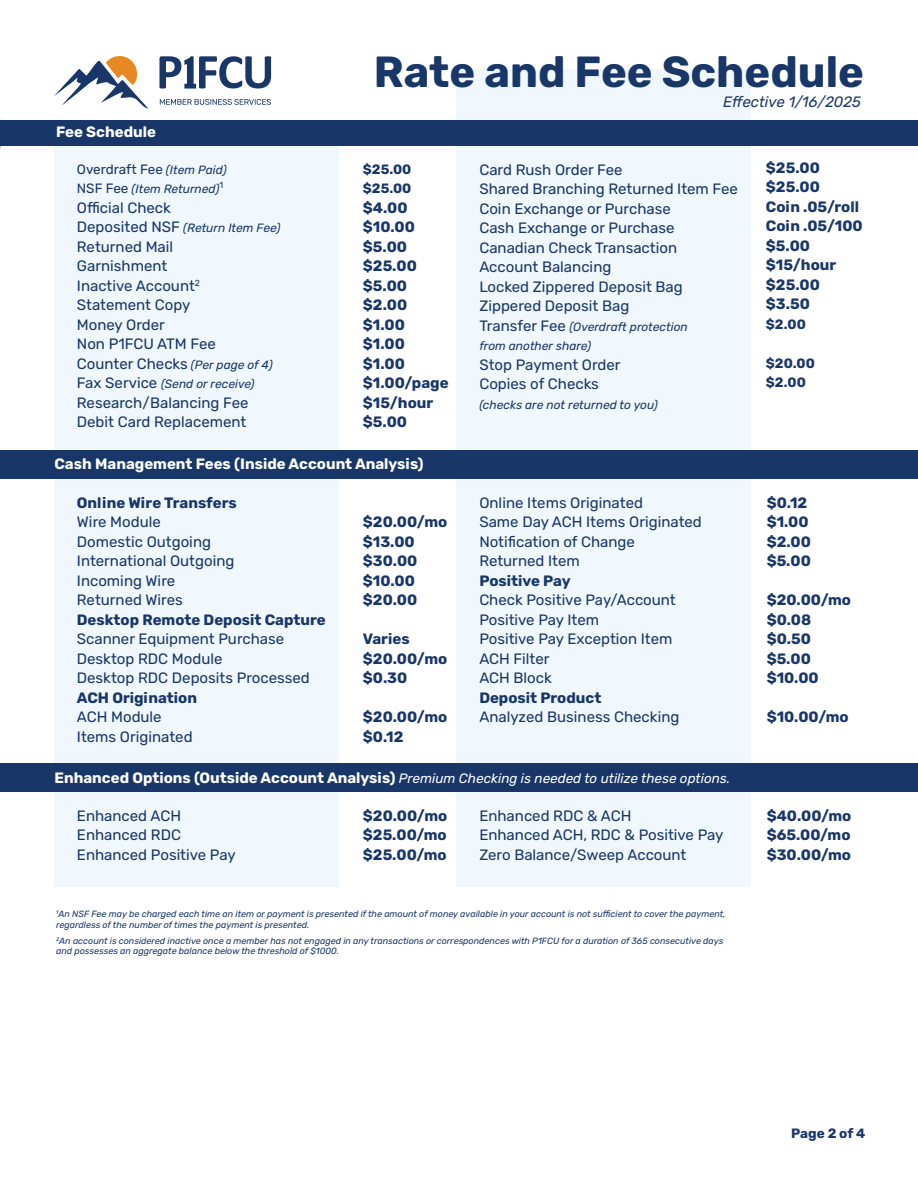
<style>
.page{position:relative;width:918px;height:1188px;background:#fff}
.page>*{position:absolute;margin:0;border:0;box-sizing:border-box;transform-origin:0 0}
.t1{font:700 43.5px "Rubik";color:#183667}
.t2{font:15px/19.5px "Rubik";color:#183667}
.t3{font:700 15px/19.5px "Rubik";color:#183667}
.t4{font:700 15px "Rubik";color:#fff}
.t5{font:italic 15px "Rubik";color:#1b3769}
.t6{font:italic 13.5px "Rubik";color:#fff}
.t7{font:700 13.5px/19.5px "Rubik";color:#183667}
.t8{font:13.5px "Rubik";letter-spacing:-.005em;color:#183667}
.t9{font:italic 12px/19.5px "Rubik";color:#183667}
.t10{font:italic 9px/10.5px "Rubik";color:#183667}
.s1{font-style:italic;font-size:12px}
.s2{font-style:normal;font-size:13.5px}
.s3{font-style:normal;font-size:15px}
.s4{font-weight:700;font-style:normal;font-size:15px}
</style>
<div class="page">
<div style="left:55px;top:135px;width:284px;height:634px;background:#f0f8fd"></div>
<div style="left:457px;top:69px;width:294px;height:700px;background:#f0f8fd"></div>
<div style="left:0;top:120px;width:918px;height:25px;background:#183667"></div>
<div style="left:0;top:450px;width:918px;height:29px;background:#183667"></div>
<div style="left:55px;top:777px;width:284px;height:109px;background:#f0f8fd"></div>
<div style="left:457px;top:777px;width:294px;height:109px;background:#f0f8fd"></div>
<div style="left:0;top:763px;width:918px;height:29px;background:#183667"></div>
<svg style="left:54px;top:56px;width:95px;height:53px"></svg>
<svg style="left:159px;top:56px;width:112px;height:33px"></svg>
<svg style="left:160px;top:99px;width:111px;height:6px"></svg>
<p class="t4" style="left:56px;top:124px;width:101px">Fee Schedule</p>
<p class="t8" style="left:77px;top:161px;width:151px">Overdraft Fee <span class="s1">(Item Paid)</span></p>
<p class="t9" style="left:77px;top:179px;width:148px"><span class="s2">NSF Fee</span> (Item Returned)<sup>1</sup></p>
<p class="t2" style="left:77px;top:198px;width:96px">Official Check</p>
<p class="t9" style="left:77px;top:218px;width:205px"><span class="s3">Deposited NSF</span> (Return Item Fee)</p>
<p class="t2" style="left:77px;top:237px;width:197px">Returned Mail<br>Garnishment<br>Inactive Account<sup>2<br></sup>Statement Copy<br>Money Order<br>Non P1FCU ATM Fee<br>Counter Checks <span class="s1">(Per page of 4)</span></p>
<p class="t9" style="left:77px;top:374px;width:179px"><span class="s3">Fax Service</span> (Send or receive)</p>
<p class="t2" style="left:77px;top:393px;width:173px">Research/Balancing Fee<br>Debit Card Replacement</p>
<h1 class="t1" style="left:374px;top:48px;width:492px">Rate and Fee Schedule</h1>
<p class="t5" style="left:723px;top:93px;width:139px">Effective 1/16/2025</p>
<p class="t7" style="left:363px;top:159px;width:50px">$25.00 $25.00</p>
<p class="t3" style="left:363px;top:198px;width:87px">$4.00 $10.00 $5.00 $25.00 $5.00 $2.00 $1.00 $1.00 $1.00 $1.00/page $15/hour $5.00</p>
<p class="t2" style="left:479px;top:160px;width:260px">Card Rush Order Fee<br>Shared Branching Returned Item Fee<br>Coin Exchange or Purchase<br>Cash Exchange or Purchase<br>Canadian Check Transaction<br>Account Balancing<br>Locked Zippered Deposit Bag<br>Zippered Deposit Bag</p>
<p class="t9" style="left:479px;top:317px;width:210px"><span class="s3">Transfer Fee</span> (Overdraft protection from another share)</p>
<p class="t2" style="left:479px;top:355px;width:143px">Stop Payment Order<br>Copies of Checks</p>
<p class="t9" style="left:479px;top:395px;width:180px">(checks are not returned to you)</p>
<p class="t3" style="left:766px;top:158px;width:98px">$25.00 $25.00<br>Coin .05/roll<br>Coin .05/100 $5.00 $15/hour $25.00 $3.50</p>
<p class="t7" style="left:766px;top:315px;width:41px">$2.00</p>
<p class="t7" style="left:766px;top:354px;width:50px">$20.00 $2.00</p>
<p class="t4" style="left:54px;top:456px;width:371px">Cash Management Fees (Inside Account Analysis)</p>
<p class="t3" style="left:77px;top:493px;width:161px">Online Wire Transfers</p>
<p class="t2" style="left:77px;top:512px;width:159px">Wire Module<br>Domestic Outgoing<br>International Outgoing<br>Incoming Wire<br>Returned Wires</p>
<p class="t3" style="left:77px;top:610px;width:250px">Desktop Remote Deposit Capture</p>
<p class="t2" style="left:77px;top:629px;width:234px">Scanner Equipment Purchase<br>Desktop RDC Module<br>Desktop RDC Deposits Processed</p>
<p class="t3" style="left:77px;top:688px;width:122px">ACH Origination</p>
<p class="t2" style="left:77px;top:707px;width:117px">ACH Module<br>Items Originated</p>
<p class="t3" style="left:363px;top:512px;width:86px">$20.00/mo $13.00 $30.00 $10.00 $20.00</p>
<p class="t3" style="left:363px;top:629px;width:86px">Varies $20.00/mo $0.30</p>
<p class="t3" style="left:363px;top:707px;width:86px">$20.00/mo $0.12</p>
<p class="t2" style="left:479px;top:493px;width:224px">Online Items Originated<br>Same Day ACH Items Originated<br>Notification of Change<br>Returned Item</p>
<p class="t3" style="left:479px;top:571px;width:93px">Positive Pay</p>
<p class="t2" style="left:479px;top:590px;width:198px">Check Positive Pay/Account<br>Positive Pay Item<br>Positive Pay Exception Item<br>ACH Filter<br>ACH Block</p>
<p class="t3" style="left:479px;top:688px;width:124px">Deposit Product</p>
<p class="t2" style="left:479px;top:707px;width:202px">Analyzed Business Checking</p>
<p class="t3" style="left:767px;top:493px;width:46px">$0.12 $1.00 $2.00 $5.00</p>
<p class="t3" style="left:767px;top:590px;width:86px">$20.00/mo $0.08 $0.50 $5.00 $10.00</p>
<p class="t3" style="left:767px;top:707px;width:84px">$10.00/mo</p>
<p class="t6" style="left:54px;top:771px;width:677px"><span class="s4">Enhanced Options (Outside Account Analysis)</span> Premium Checking is needed to utilize these options.</p>
<p class="t2" style="left:77px;top:806px;width:160px">Enhanced ACH<br>Enhanced RDC<br>Enhanced Positive Pay</p>
<p class="t2" style="left:479px;top:806px;width:246px">Enhanced RDC &amp; ACH<br>Enhanced ACH, RDC &amp; Positive Pay<br>Zero Balance/Sweep Account</p>
<p class="t3" style="left:363px;top:806px;width:86px;text-align:justify">$20.00/mo $25.00/mo $25.00/mo</p>
<p class="t3" style="left:767px;top:806px;width:86px;text-align:justify">$40.00/mo $65.00/mo $30.00/mo</p>
<p class="t10" style="left:56px;top:909px;width:671px"><sup>1</sup>An NSF Fee may be charged each time an item or payment is presented if the amount of money available in your account is not sufficient to cover the payment, regardless of the number of times the payment is presented.</p>
<p class="t10" style="left:56px;top:935px;width:669px"><sup>2</sup>An account is considered inactive once a member has not engaged in any transactions or correspondences with P1FCU for a duration of 365 consecutive days and possesses an aggregate balance below the threshold of $1000.</p>
<p class="t7" style="left:791px;top:1124px;width:76px">Page 2 of 4</p>
</div>
